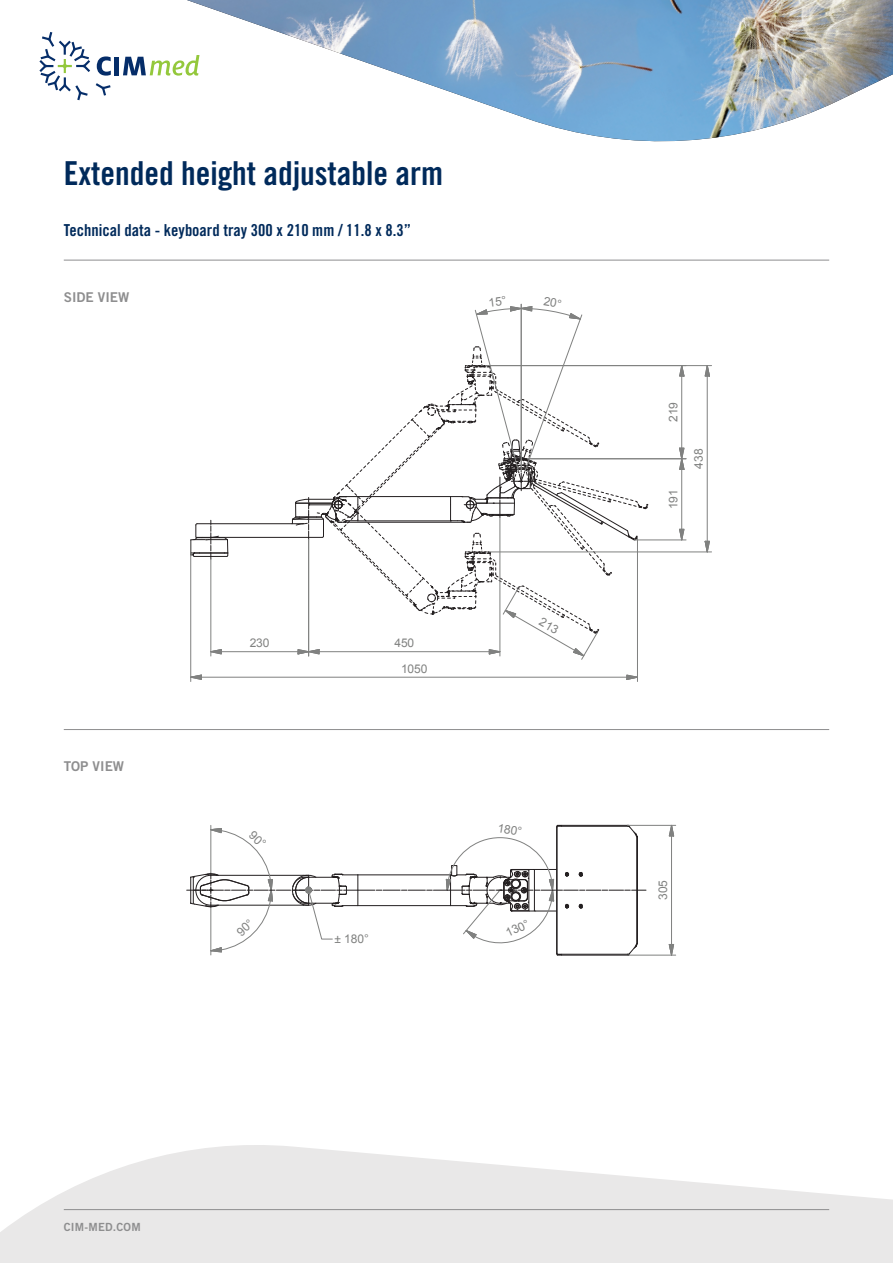
<style>
.page{position:relative;width:893px;height:1263px;background:#fff}
.page>*{position:absolute;margin:0;border:0;box-sizing:border-box;transform-origin:0 0}
.t1{font:33px "Trade Gothic LT Std Bd Cn 20";color:#002a5b}
.t2{font:16.5px "Trade Gothic LT Std Bd Cn 20";color:#002a5b}
.t3{font:13.5px "Trade Gothic LT Std Bd 2";color:#8e8e8f}
.t4{font:12px "Arial";letter-spacing:-.005em;color:#808180}
.t5{font:11.25px "Trade Gothic LT Std Bd 2";letter-spacing:.02em;color:#8e8e8f}
</style>
<div class="page">
<hr style="left:197px;top:523px;width:106px;height:1px;background:#231f20">
<hr style="left:212px;top:537px;width:110px;height:1px;background:#231f20">
<svg style="left:190px;top:520px;width:39px;height:39px"></svg>
<svg style="left:210px;top:649px;width:12px;height:5px"></svg>
<hr style="left:221px;top:651px;width:77px;height:1px;background:#808180">
<hr style="left:211px;top:559px;width:1px;height:97px;background:#808180">
<svg style="left:191px;top:674px;width:11px;height:6px"></svg>
<svg style="left:626px;top:674px;width:11px;height:6px"></svg>
<hr style="left:201px;top:677px;width:426px;height:1px;background:#808180">
<hr style="left:190px;top:541px;width:1px;height:140px;background:#808180">
<hr style="left:637px;top:536px;width:1px;height:145px;background:#808180">
<svg style="left:679px;top:366px;width:5px;height:14px"></svg>
<hr style="left:681px;top:376px;width:1px;height:72px;background:#808180">
<svg style="left:705px;top:366px;width:5px;height:14px"></svg>
<svg style="left:705px;top:541px;width:5px;height:11px"></svg>
<hr style="left:707px;top:376px;width:1px;height:165px;background:#808180">
<hr style="left:489px;top:552px;width:223px;height:1px;background:#808180">
<hr style="left:485px;top:365px;width:227px;height:1px;background:#808180">
<svg style="left:679px;top:448px;width:5px;height:26px"></svg>
<svg style="left:679px;top:529px;width:5px;height:11px"></svg>
<hr style="left:681px;top:469px;width:1px;height:60px;background:#808180">
<hr style="left:634px;top:540px;width:52px;height:1px;background:#808180">
<hr style="left:527px;top:458px;width:159px;height:1px;background:#808180">
<svg style="left:669px;top:824px;width:5px;height:13px"></svg>
<svg style="left:669px;top:944px;width:5px;height:11px"></svg>
<hr style="left:671px;top:836px;width:1px;height:108px;background:#808180">
<hr style="left:628px;top:955px;width:48px;height:1px;background:#808180">
<hr style="left:628px;top:825px;width:48px;height:1px;background:#808180">
<svg style="left:96px;top:83px;width:15px;height:13px"></svg>
<svg style="left:97px;top:56px;width:14px;height:20px"></svg>
<div style="left:114px;top:57px;width:5px;height:18px;background:#052d69"></div>
<svg style="left:123px;top:56px;width:64px;height:20px"></svg>
<svg style="left:39px;top:32px;width:51px;height:68px"></svg>
<img style="left:187px;top:0;width:706px;height:142px">
<svg style="left:0;top:1145px;width:893px;height:118px;fill:#e9e8e8"></svg>
<hr style="left:64px;top:260px;width:765px;height:1px;background:#8e8e8f">
<hr style="left:64px;top:729px;width:765px;height:1px;background:#8e8e8f">
<hr style="left:64px;top:1209px;width:765px;height:1px;background:#8e8e8f">
<svg style="left:291px;top:303px;width:357px;height:357px"></svg>
<svg style="left:187px;top:825px;width:459px;height:131px"></svg>
<h1 class="t1" style="left:64px;top:154px;width:381px">Extended height adjustable arm</h1>
<p class="t2" style="left:64px;top:220px;width:349px">Technical data - keyboard tray 300 x 210 mm / 11.8 x 8.3”</p>
<p class="t3" style="left:64px;top:288px;width:67px">SIDE VIEW</p>
<p class="t3" style="left:64px;top:758px;width:62px">TOP VIEW</p>
<p class="t4" style="left:250px;top:635px;width:21px">230</p>
<p class="t4" style="left:394px;top:635px;width:21px">450</p>
<p class="t4" style="left:401px;top:661px;width:28px">1050</p>
<p class="t4" style="left:334px;top:931px;width:36px">± 180°</p>
<p class="t4" style="left:499px;top:820px;width:26px;rotate:9deg">180°</p>
<p class="t4" style="left:503px;top:926px;width:26px;rotate:-25deg">130°</p>
<p class="t5" style="left:64px;top:1220px;width:78px">CIM-MED.COM</p>
<p class="t4" style="left:665px;top:422px;width:21px;rotate:-90deg">219</p>
<p class="t4" style="left:665px;top:509px;width:21px;rotate:-90deg">191</p>
<p class="t4" style="left:691px;top:468px;width:21px;rotate:-90deg">438</p>
<p class="t4" style="left:655px;top:900px;width:21px;rotate:-90deg">305</p>
</div>
